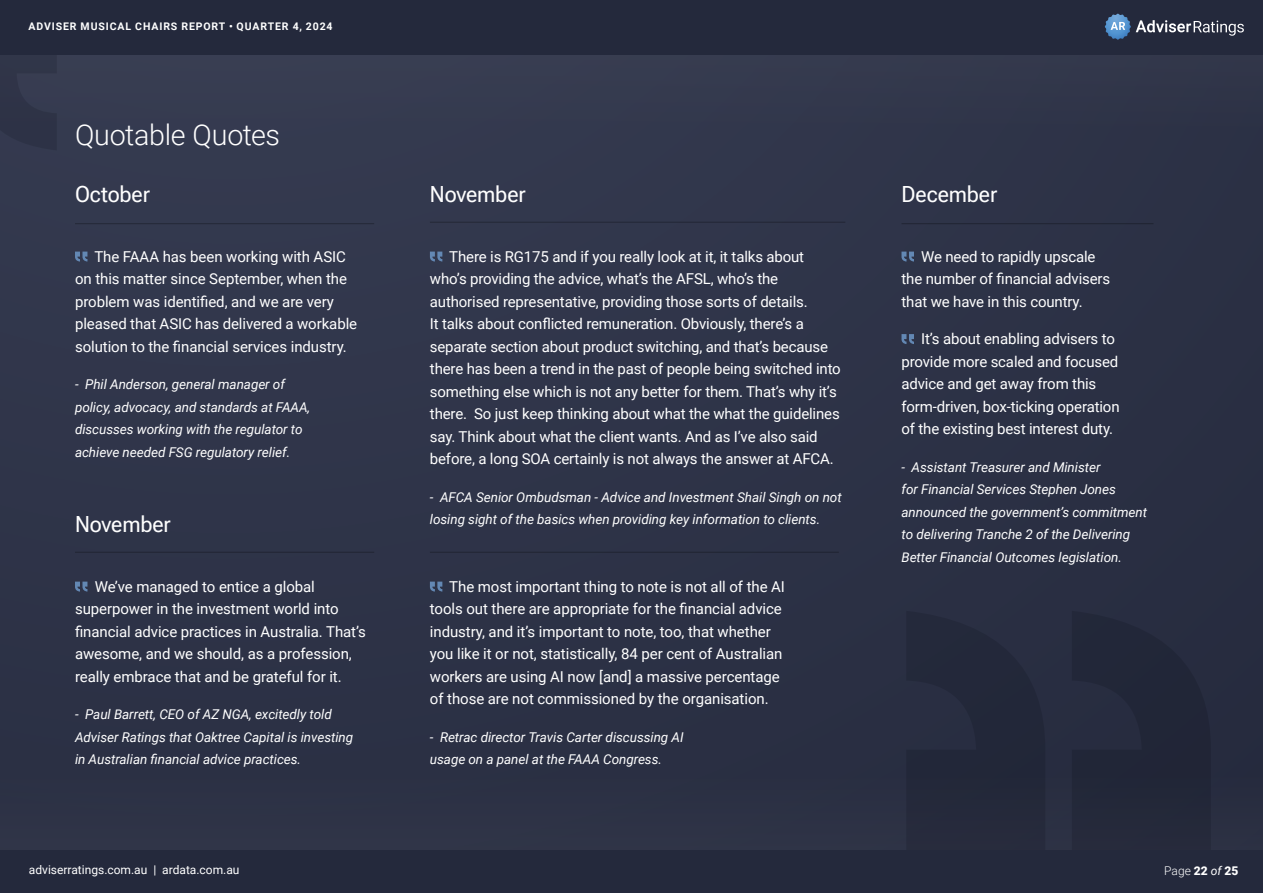
<style>
.page{position:relative;width:1263px;height:893px;background:#2d3347}
.page>*{position:absolute;margin:0;border:0;box-sizing:border-box;transform-origin:0 0}
.t1{font:300 28.65px "Roboto";letter-spacing:-.01em;color:#fff}
.t2{font:22.5px "Roboto Flex";letter-spacing:-.005em;color:#fff}
.t3{font:15px/22.5px "Roboto";letter-spacing:-.01em;color:#fff}
.t4{font:italic 13.5px/22.5px "Roboto";letter-spacing:-.005em;color:#fff}
.t5{font:12px "Roboto";color:#fff}
.t6{font:300 12px "Roboto";color:#fff}
.t7{font:700 10.5px "Roboto";letter-spacing:.085em;color:#fff}
.s1{font-weight:900}
.s2{font-weight:400;font-style:italic}
</style>
<div class="page">
<div style="left:0;top:0;width:1263px;height:159px;background:#34394e"></div>
<div style="left:1072px;top:611px;width:139px;height:239px;background:#222739"></div>
<div style="left:906px;top:611px;width:139px;height:229px;background:#24293a"></div>
<svg style="left:0;top:54px;width:57px;height:1px"></svg>
<hr style="left:75px;top:223px;width:299px;height:1px;background:#000">
<svg style="left:75px;top:252px;width:12px;height:10px"></svg>
<hr style="left:430px;top:222px;width:415px;height:1px;background:#000">
<svg style="left:430px;top:252px;width:12px;height:10px"></svg>
<hr style="left:430px;top:552px;width:409px;height:1px;background:#000">
<svg style="left:430px;top:582px;width:12px;height:10px"></svg>
<hr style="left:75px;top:552px;width:299px;height:1px;background:#000">
<svg style="left:75px;top:582px;width:12px;height:10px"></svg>
<hr style="left:901px;top:223px;width:252px;height:1px;background:#000">
<svg style="left:901px;top:252px;width:13px;height:10px"></svg>
<svg style="left:901px;top:334px;width:13px;height:10px"></svg>
<div style="left:0;top:0;width:1263px;height:54px;background:#24293c"></div>
<svg style="left:1105px;top:14px;width:139px;height:26px"></svg>
<div style="left:0;top:850px;width:1263px;height:43px;background:#24293c"></div>
<p class="t7" style="left:28px;top:19px;width:306px">ADVISER MUSICAL CHAIRS REPORT • QUARTER 4, 2024</p>
<h1 class="t1" style="left:75px;top:115px;width:207px">Quotable Quotes</h1>
<h2 class="t2" style="left:75px;top:175px;width:76px">October</h2>
<p class="t3" style="left:75px;top:244px;width:284px;text-indent:19px">The FAAA has been working with ASIC on this matter since September, when the problem was identified, and we are very pleased that ASIC has delivered a workable solution to the financial services industry.</p>
<p class="t4" style="left:75px;top:373px;width:237px">- Phil Anderson, general manager of policy, advocacy, and standards at FAAA, discusses working with the regulator to achieve needed FSG regulatory relief.</p>
<h2 class="t2" style="left:75px;top:505px;width:97px">November</h2>
<p class="t3" style="left:75px;top:574px;width:292px;text-indent:20px">We’ve managed to entice a global superpower in the investment world into financial advice practices in Australia. That’s awesome, and we should, as a profession, really embrace that and be grateful for it.</p>
<p class="t4" style="left:75px;top:703px;width:280px">- Paul Barrett, CEO of AZ NGA, excitedly told<br>Adviser Ratings that Oaktree Capital is investing in Australian financial advice practices.</p>
<h2 class="t2" style="left:430px;top:175px;width:97px">November</h2>
<p class="t3" style="left:430px;top:244px;width:412px;text-indent:19px">There is RG175 and if you really look at it, it talks about who’s providing the advice, what’s the AFSL, who’s the authorised representative, providing those sorts of details.<br>It talks about conflicted remuneration. Obviously, there’s a separate section about product switching, and that’s because there has been a trend in the past of people being switched into something else which is not any better for them. That’s why it’s there. So just keep thinking about what the what the guidelines say. Think about what the client wants. And as I’ve also said before, a long SOA certainly is not always the answer at AFCA.</p>
<p class="t4" style="left:430px;top:485px;width:413px">- AFCA Senior Ombudsman - Advice and Investment Shail Singh on not losing sight of the basics when providing key information to clients.</p>
<p class="t3" style="left:430px;top:574px;width:357px;text-indent:19px">The most important thing to note is not all of the AI tools out there are appropriate for the financial advice industry, and it’s important to note, too, that whether you like it or not, statistically, 84 per cent of Australian workers are using AI now [and] a massive percentage of those are not commissioned by the organisation.</p>
<p class="t4" style="left:430px;top:725px;width:255px">- Retrac director Travis Carter discussing AI usage on a panel at the FAAA Congress.</p>
<h2 class="t2" style="left:901px;top:175px;width:97px">December</h2>
<p class="t3" style="left:901px;top:244px;width:210px;text-indent:20px">We need to rapidly upscale the number of financial advisers that we have in this country.</p>
<p class="t3" style="left:901px;top:327px;width:220px;text-indent:20px">It’s about enabling advisers to provide more scaled and focused advice and get away from this form-driven, box-ticking operation of the existing best interest duty.</p>
<p class="t4" style="left:901px;top:455px;width:247px">- Assistant Treasurer and Minister<br>for Financial Services Stephen Jones announced the government’s commitment to delivering Tranche 2 of the Delivering Better Financial Outcomes legislation.</p>
<p class="t5" style="left:29px;top:862px;width:212px">adviserratings.com.au | ardata.com.au</p>
<p class="t6" style="left:1164px;top:863px;width:76px">Page <span class="s1">22</span> <span class="s2">of</span> <span class="s1">25</span></p>
</div>
